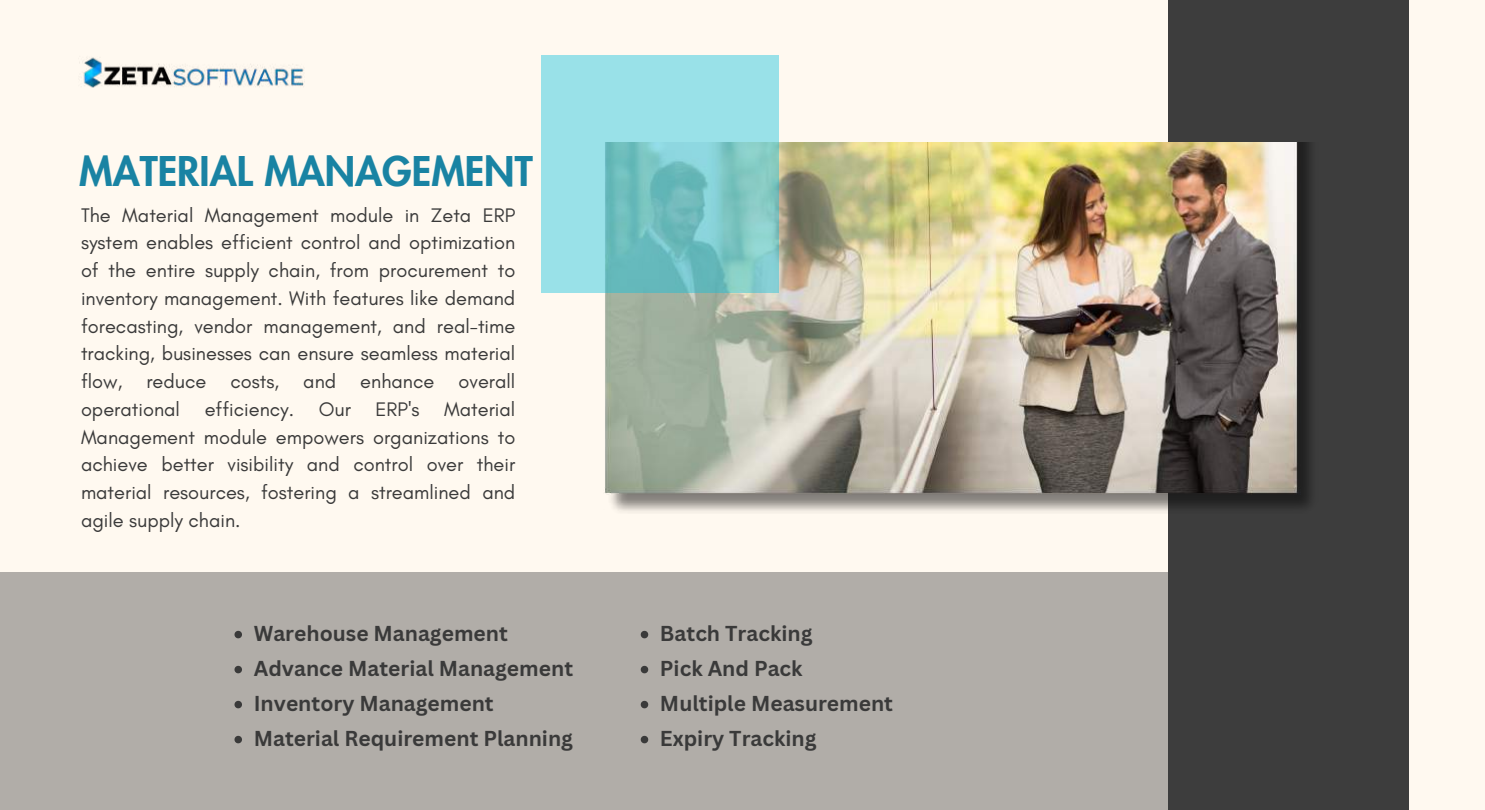
<style>
.page{position:relative;width:1485px;height:810px;background:#fff9f0}
.page>*{position:absolute;margin:0;border:0;box-sizing:border-box;transform-origin:0 0}
.t1{font:800 40px "Futura LT Pro";color:#1983a3}
.t2{font:700 21px/35px "Canva Sans";color:#3a3a3a}
.t3{font:20px/27.8px "Glacial Indifference";color:#3a3a3a;text-align:justify}
</style>
<div class="page">
<div style="left:1168px;top:0;width:240px;height:810px;background:#3d3d3d"></div>
<div style="left:0;top:572px;width:1168px;height:238px;background:#b1ada8"></div>
<img style="left:604px;top:142px;width:707px;height:369px">
<svg style="left:541px;top:56px;width:238px;height:237px;background:#89d3d7"></svg>
<img style="left:79px;top:57px;width:225px;height:31px">
<svg style="left:235px;top:631px;width:7px;height:7px"></svg>
<svg style="left:641px;top:631px;width:7px;height:7px"></svg>
<svg style="left:641px;top:701px;width:7px;height:7px"></svg>
<svg style="left:641px;top:736px;width:7px;height:7px"></svg>
<svg style="left:641px;top:666px;width:7px;height:7px"></svg>
<svg style="left:235px;top:666px;width:7px;height:7px"></svg>
<svg style="left:235px;top:701px;width:7px;height:7px"></svg>
<svg style="left:235px;top:736px;width:7px;height:7px"></svg>
<h1 class="t1" style="left:79px;top:153px;width:455px">MATERIAL MANAGEMENT</h1>
<p class="t3" style="left:81px;top:201px;width:436px">The Material Management module in Zeta ERP system enables efficient control and optimization of the entire supply chain, from procurement to inventory management. With features like demand forecasting, vendor management, and real-time tracking, businesses can ensure seamless material flow, reduce costs, and enhance overall operational efficiency. Our ERP's Material Management module empowers organizations to achieve better visibility and control over their material resources, fostering a streamlined and agile supply chain.</p>
<p class="t2" style="left:254px;top:616px;width:256px">Warehouse Management</p>
<p class="t2" style="left:660px;top:616px;width:154px">Batch Tracking</p>
<p class="t2" style="left:254px;top:651px;width:321px">Advance Material Management</p>
<p class="t2" style="left:660px;top:651px;width:144px">Pick And Pack</p>
<p class="t2" style="left:254px;top:686px;width:321px">Inventory Management<br>Material Requirement Planning</p>
<p class="t2" style="left:660px;top:686px;width:235px">Multiple Measurement<br>Expiry Tracking</p>
</div>
